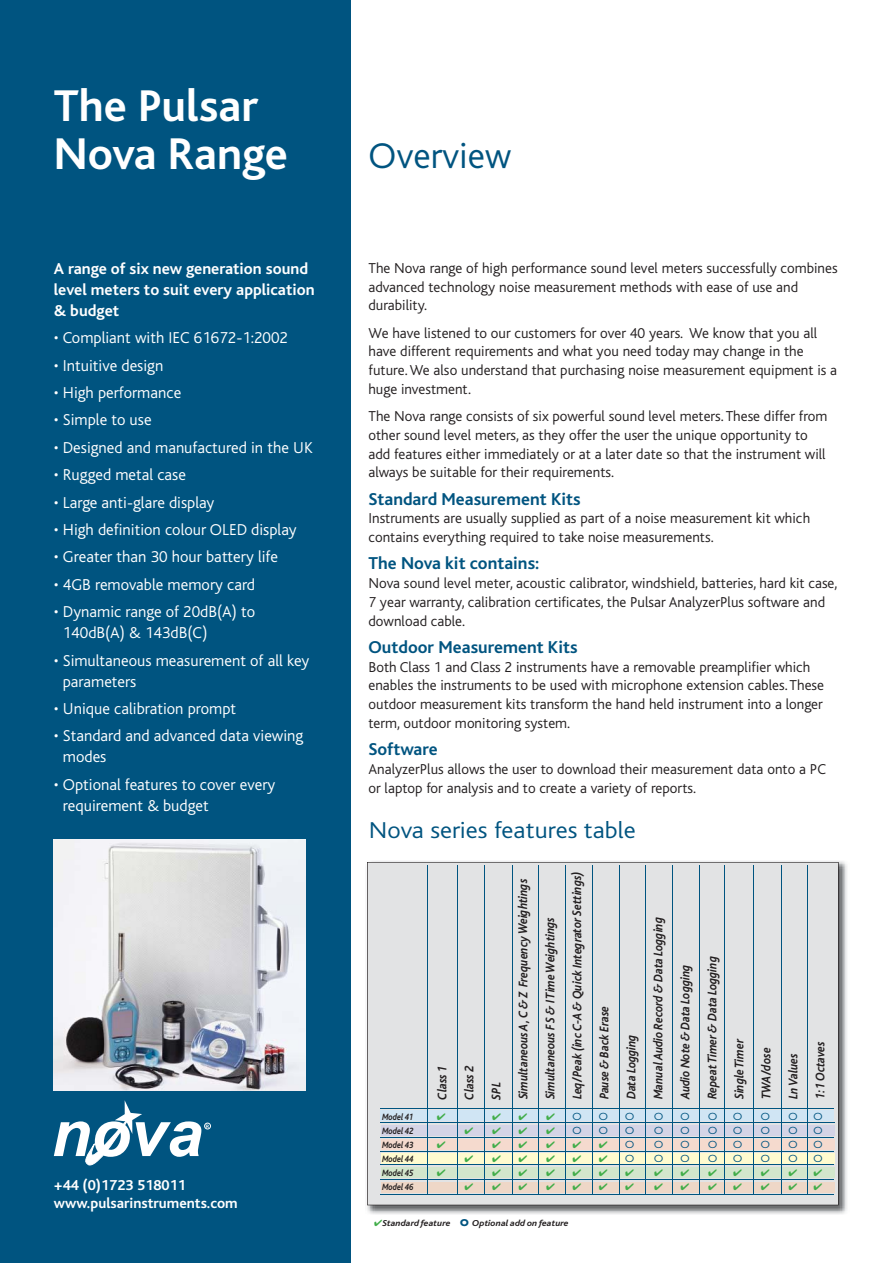
<style>
.page{position:relative;width:893px;height:1263px;background:#fff}
.page>*{position:absolute;margin:0;border:0;box-sizing:border-box;transform-origin:0 0}
.t1{font:700 46.5px/48px "Bliss";color:#fff}
.t2{font:300 37.5px "Bliss";color:#005480}
.t3{font:300 24px "Bliss";color:#005480;scale:1.09 1}
.t4{font:700 18px "Bliss";color:#005480}
.t5{font:300 16.5px/21px "Bliss";color:#fff}
.t6{font:700 16.5px/21px "Bliss";color:#fff}
.t7{font:300 15px/18.8px "Bliss";color:#231f20}
.t8{font:700 15px/18px "Bliss";color:#fff}
.t9{font:italic 700 13.2px/27px "Bliss";color:#231f20;scale:.9 1}
.t10{font:italic 700 9.45px "Bliss";color:#231f20;scale:.85 1}
.t11{font:9.45px "Futura";color:#005480;scale:1.11 1}
.t12{font:italic 700 9px "Bliss";color:#231f20;scale:1.09 1}
.t13{font:700 4.65px "Arial";color:#fff}
.s1{color:#41ad49}
.s2{font-family:"Futura";font-style:normal;color:#005480}
</style>
<div class="page">
<div style="left:0;top:0;width:350px;height:1263px;background:#005480"></div>
<svg style="left:54px;top:1100px;width:147px;height:66px"></svg>
<div style="left:204px;top:1123px;width:7px;height:6px;border:1px solid #fff;border-radius:50%"></div>
<img style="left:54px;top:839px;width:251px;height:252px">
<img style="left:367px;top:861px;width:480px;height:353px">
<div style="left:367px;top:862px;width:471px;height:343px;background:#e2e3e4"></div>
<div style="left:381px;top:1182px;width:453px;height:10px;background:#eed7c7"></div>
<div style="left:381px;top:1167px;width:453px;height:10px;background:#d3e6cc"></div>
<div style="left:381px;top:1153px;width:453px;height:10px;background:#fffbcf"></div>
<div style="left:381px;top:1139px;width:453px;height:10px;background:#f5dace"></div>
<div style="left:381px;top:1125px;width:453px;height:11px;background:#d4d4e6"></div>
<div style="left:381px;top:1110px;width:453px;height:11px;background:#d0e5f4"></div>
<hr style="left:427px;top:865px;width:1px;height:329px;background:#005480">
<hr style="left:457px;top:865px;width:1px;height:329px;background:#005480">
<hr style="left:484px;top:865px;width:1px;height:329px;background:#005480">
<hr style="left:512px;top:865px;width:1px;height:329px;background:#005480">
<hr style="left:538px;top:865px;width:1px;height:329px;background:#005480">
<hr style="left:565px;top:865px;width:1px;height:329px;background:#005480">
<hr style="left:592px;top:865px;width:1px;height:329px;background:#005480">
<hr style="left:619px;top:865px;width:1px;height:329px;background:#005480">
<hr style="left:645px;top:865px;width:1px;height:329px;background:#005480">
<hr style="left:672px;top:865px;width:1px;height:329px;background:#005480">
<hr style="left:699px;top:865px;width:1px;height:329px;background:#005480">
<hr style="left:724px;top:865px;width:1px;height:329px;background:#005480">
<hr style="left:753px;top:865px;width:1px;height:329px;background:#005480">
<hr style="left:781px;top:865px;width:1px;height:329px;background:#005480">
<hr style="left:806px;top:865px;width:1px;height:329px;background:#005480">
<hr style="left:380px;top:1108px;width:454px;height:1px;background:#005480">
<hr style="left:380px;top:1122px;width:454px;height:1px;background:#005480">
<hr style="left:380px;top:1137px;width:454px;height:1px;background:#005480">
<hr style="left:380px;top:1151px;width:454px;height:1px;background:#005480">
<hr style="left:380px;top:1194px;width:454px;height:1px;background:#005480">
<hr style="left:380px;top:1165px;width:454px;height:1px;background:#005480">
<hr style="left:380px;top:1180px;width:454px;height:1px;background:#005480">
<svg style="left:806px;top:1183px;width:2px;height:7px"></svg>
<h1 class="t1" style="left:54px;top:86px;width:236px">The Pulsar<br>Nova Range</h1>
<p class="t6" style="left:54px;top:260px;width:262px">A range of six new generation sound level meters to suit every application &amp; budget</p>
<p class="t5" style="left:54px;top:329px;width:236px">• Compliant with IEC 61672-1:2002</p>
<p class="t5" style="left:54px;top:356px;width:111px">• Intuitive design</p>
<p class="t5" style="left:54px;top:384px;width:129px">• High performance</p>
<p class="t5" style="left:54px;top:411px;width:99px">• Simple to use</p>
<p class="t5" style="left:54px;top:439px;width:260px">• Designed and manufactured in the UK</p>
<p class="t5" style="left:54px;top:466px;width:134px">• Rugged metal case</p>
<p class="t5" style="left:54px;top:493px;width:162px">• Large anti-glare display</p>
<p class="t5" style="left:54px;top:521px;width:244px">• High definition colour OLED display</p>
<p class="t5" style="left:54px;top:548px;width:225px">• Greater than 30 hour battery life</p>
<p class="t5" style="left:54px;top:575px;width:203px">• 4GB removable memory card</p>
<p class="t5" style="left:63px;top:603px;width:194px;text-indent:-9px">• Dynamic range of 20dB(A) to<br>140dB(A) &amp; 143dB(C)</p>
<p class="t5" style="left:63px;top:651px;width:248px;text-indent:-9px">• Simultaneous measurement of all key parameters</p>
<p class="t5" style="left:54px;top:700px;width:184px">• Unique calibration prompt</p>
<p class="t5" style="left:63px;top:727px;width:242px;text-indent:-9px">• Standard and advanced data viewing modes</p>
<p class="t5" style="left:63px;top:775px;width:214px;text-indent:-9px">• Optional features to cover every requirement &amp; budget</p>
<p class="t13" style="left:206px;top:1123px;width:5px">R</p>
<p class="t8" style="left:54px;top:1178px;width:185px">+44 (0)1723 518011 www.pulsarinstruments.com</p>
<h2 class="t2" style="left:368px;top:141px;width:144px">Overview</h2>
<p class="t7" style="left:368px;top:260px;width:470px">The Nova range of high performance sound level meters successfully combines advanced technology noise measurement methods with ease of use and durability.</p>
<p class="t7" style="left:368px;top:325px;width:470px">We have listened to our customers for over 40 years. We know that you all have different requirements and what you need today may change in the future. We also understand that purchasing noise measurement equipment is a huge investment.</p>
<p class="t7" style="left:368px;top:408px;width:460px">The Nova range consists of six powerful sound level meters. These differ from other sound level meters, as they offer the user the unique opportunity to add features either immediately or at a later date so that the instrument will always be suitable for their requirements.</p>
<p class="t4" style="left:368px;top:492px;width:213px">Standard Measurement Kits</p>
<p class="t7" style="left:368px;top:510px;width:443px">Instruments are usually supplied as part of a noise measurement kit which contains everything required to take noise measurements.</p>
<p class="t4" style="left:368px;top:557px;width:172px">The Nova kit contains:</p>
<p class="t7" style="left:368px;top:575px;width:470px">Nova sound level meter, acoustic calibrator, windshield, batteries, hard kit case,<br>7 year warranty, calibration certificates, the Pulsar AnalyzerPlus software and download cable.</p>
<p class="t4" style="left:368px;top:640px;width:210px">Outdoor Measurement Kits</p>
<p class="t7" style="left:368px;top:659px;width:457px">Both Class 1 and Class 2 instruments have a removable preamplifier which enables the instruments to be used with microphone extension cables. These outdoor measurement kits transform the hand held instrument into a longer term, outdoor monitoring system.</p>
<p class="t4" style="left:368px;top:742px;width:71px">Software</p>
<p class="t7" style="left:368px;top:761px;width:459px">AnalyzerPlus allows the user to download their measurement data onto a PC or laptop for analysis and to create a variety of reports.</p>
<h3 class="t3" style="left:369px;top:821px;width:246px">Nova series features table</h3>
<p class="t9" style="left:430px;top:1100px;width:255px;rotate:-90deg">Class 1<br>Class 2<br>SPL<br>Simultaneous A, C &amp; Z Frequency Weightings<br>Simultaneous F S &amp; I Time Weightings<br>Leq/Peak (inc C-A &amp; Quick Integrator Settings)<br>Pause &amp; Back Erase<br>Data Logging<br>Manual Audio Record &amp; Data Logging<br>Audio Note &amp; Data Logging<br>Repeat Timer &amp; Data Logging<br>Single Timer<br>TWA/dose<br>Ln Values<br>1:1 Octaves</p>
<p class="t10" style="left:382px;top:1113px;width:39px">Model 41</p>
<p class="t11" style="left:546px;top:1112px;width:33px"><span class="s1">✔</span> O</p>
<p class="t11" style="left:598px;top:1112px;width:10px">O</p>
<p class="t11" style="left:625px;top:1112px;width:10px">O</p>
<p class="t11" style="left:654px;top:1112px;width:10px">O</p>
<p class="t11" style="left:680px;top:1112px;width:10px">O</p>
<p class="t11" style="left:708px;top:1112px;width:10px">O</p>
<p class="t11" style="left:733px;top:1112px;width:10px">O</p>
<p class="t11" style="left:760px;top:1112px;width:10px">O</p>
<p class="t11" style="left:788px;top:1112px;width:10px">O</p>
<p class="t11" style="left:813px;top:1112px;width:10px">O</p>
<p class="t10" style="left:382px;top:1127px;width:39px">Model 42</p>
<p class="t11" style="left:572px;top:1126px;width:10px">O</p>
<p class="t11" style="left:598px;top:1126px;width:10px">O</p>
<p class="t11" style="left:625px;top:1126px;width:10px">O</p>
<p class="t11" style="left:654px;top:1126px;width:10px">O</p>
<p class="t11" style="left:680px;top:1126px;width:10px">O</p>
<p class="t11" style="left:708px;top:1126px;width:10px">O</p>
<p class="t11" style="left:733px;top:1126px;width:10px">O</p>
<p class="t11" style="left:760px;top:1126px;width:10px">O</p>
<p class="t11" style="left:788px;top:1126px;width:10px">O</p>
<p class="t11" style="left:813px;top:1126px;width:10px">O</p>
<p class="t10" style="left:382px;top:1141px;width:39px">Model 43</p>
<p class="t11" style="left:598px;top:1140px;width:33px"><span class="s1">✔</span> O</p>
<p class="t11" style="left:654px;top:1140px;width:10px">O</p>
<p class="t11" style="left:680px;top:1140px;width:10px">O</p>
<p class="t11" style="left:708px;top:1140px;width:10px">O</p>
<p class="t11" style="left:733px;top:1140px;width:10px">O</p>
<p class="t11" style="left:760px;top:1140px;width:10px">O</p>
<p class="t11" style="left:788px;top:1140px;width:10px">O</p>
<p class="t11" style="left:813px;top:1140px;width:10px">O</p>
<p class="t10" style="left:382px;top:1155px;width:39px">Model 44</p>
<p class="t11" style="left:625px;top:1154px;width:10px">O</p>
<p class="t11" style="left:654px;top:1154px;width:10px">O</p>
<p class="t11" style="left:680px;top:1154px;width:10px">O</p>
<p class="t11" style="left:708px;top:1154px;width:10px">O</p>
<p class="t11" style="left:733px;top:1154px;width:10px">O</p>
<p class="t11" style="left:760px;top:1154px;width:10px">O</p>
<p class="t11" style="left:788px;top:1154px;width:10px">O</p>
<p class="t11" style="left:813px;top:1154px;width:10px">O</p>
<p class="t10" style="left:382px;top:1169px;width:39px">Model 45</p>
<p class="t10" style="left:382px;top:1183px;width:39px">Model 46</p>
<p class="t12" style="left:374px;top:1220px;width:180px"><span class="s1">✔</span>Standard feature <span class="s2">O</span> Optional add on feature</p>
</div>
